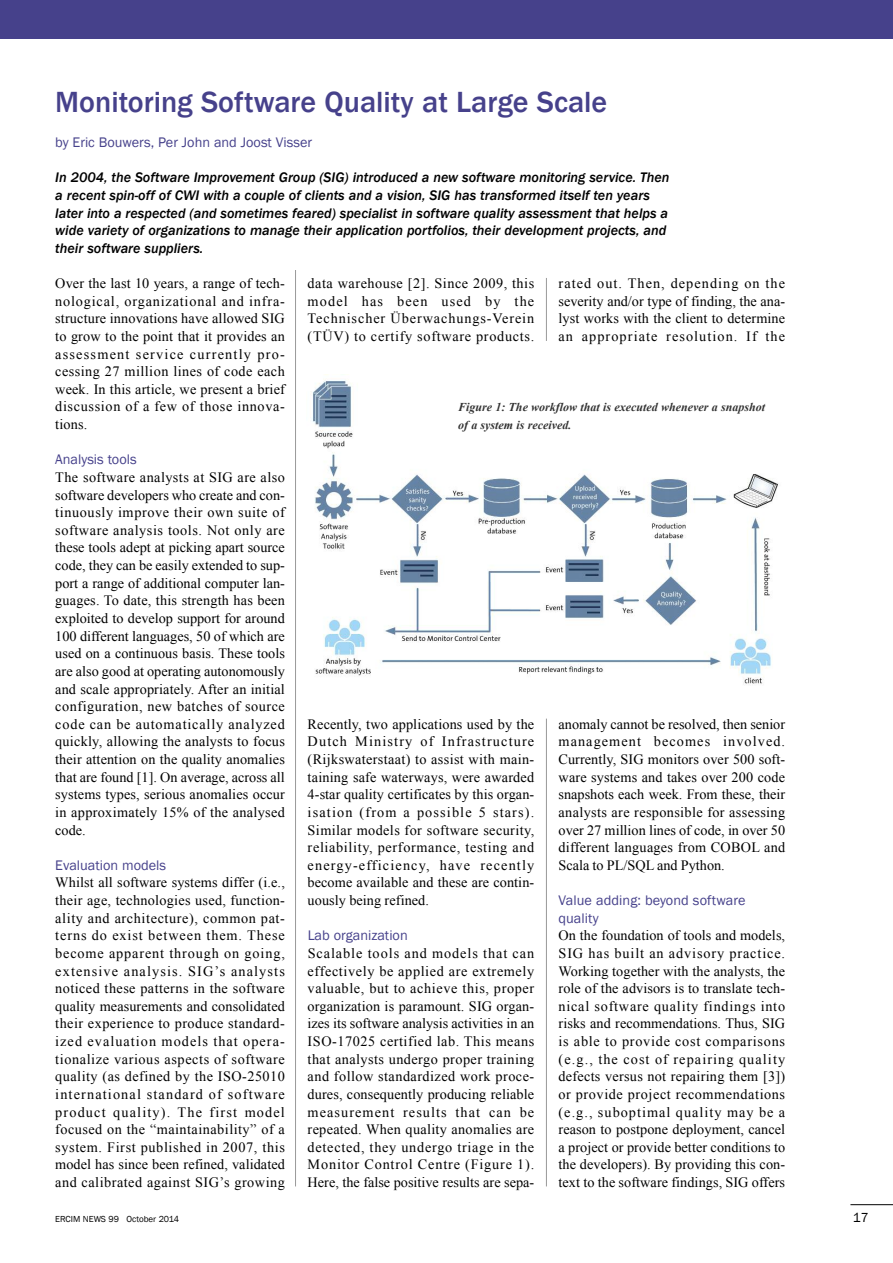
<style>
.page{position:relative;width:893px;height:1263px;background:#fff}
.page>*{position:absolute;margin:0;border:0;box-sizing:border-box;transform-origin:0 0}
.t1{font:500 30px "Franklin Gothic";color:#46418b}
.t2{font:14.25px/17.5px "Times New Roman";letter-spacing:.01em;color:#000;text-align:justify}
.t3{font:italic 500 14.25px/17.5px "Franklin Gothic";color:#000}
.t4{font:14.25px/17.5px "Franklin Gothic";color:#46418b}
.t5{font:13.5px "Franklin Gothic";color:#000}
.t6{font:italic 700 12px/17.7px "Times New Roman";color:#333}
.t7{font:9px "Franklin Gothic";color:#000}
</style>
<div class="page">
<hr style="left:295px;top:260px;width:1px;height:926px;background:#999">
<hr style="left:546px;top:719px;width:1px;height:467px;background:#999">
<hr style="left:546px;top:278px;width:1px;height:63px;background:#999">
<hr style="left:850px;top:1204px;width:43px;height:1px;background:#000">
<div style="left:0;top:0;width:893px;height:38px;background:#46418b"></div>
<img style="left:312px;top:374px;width:467px;height:310px">
<div style="left:458px;top:394px;width:311px;height:70px;background:#fff"></div>
<h1 class="t1" style="left:55px;top:84px;width:553px">Monitoring Software Quality at Large Scale</h1>
<p class="t4" style="left:55px;top:133px;width:258px">by Eric Bouwers, Per John and Joost Visser</p>
<p class="t3" style="left:55px;top:169px;width:616px">In 2004, the Software Improvement Group (SIG) introduced a new software monitoring service. Then a recent spin-off of CWI with a couple of clients and a vision, SIG has transformed itself ten years later into a respected (and sometimes feared) specialist in software quality assessment that helps a wide variety of organizations to manage their application portfolios, their development projects, and their software suppliers.</p>
<p class="t2" style="left:559px;top:274px;width:228px">rated out. Then, depending on the severity and/or type of finding, the ana&shy;lyst works with the client to determine an appropriate resolution. If the</p>
<p class="t2" style="left:308px;top:274px;width:228px">data warehouse [2]. Since 2009, this model has been used by the Technischer Überwachungs-Verein (TÜV) to certify software products.</p>
<p class="t2" style="left:55px;top:274px;width:231px">Over the last 10 years, a range of tech&shy;nological, organizational and infra&shy;structure innovations have allowed SIG to grow to the point that it provides an assessment service currently pro&shy;cessing 27 million lines of code each week. In this article, we present a brief discussion of a few of those innova&shy;tions.</p>
<p class="t4" style="left:55px;top:451px;width:83px">Analysis tools</p>
<p class="t2" style="left:55px;top:468px;width:231px">The software analysts at SIG are also software developers who create and con&shy;tinuously improve their own suite of software analysis tools. Not only are these tools adept at picking apart source code, they can be easily extended to sup&shy;port a range of additional computer lan&shy;guages. To date, this strength has been exploited to develop support for around 100 different languages, 50 of which are used on a continuous basis. These tools are also good at operating autonomously and scale appropriately. After an initial configuration, new batches of source code can be automatically analyzed quickly, allowing the analysts to focus their attention on the quality anomalies that are found [1]. On average, across all systems types, serious anomalies occur in approximately 15% of the analysed code.</p>
<p class="t4" style="left:55px;top:856px;width:112px">Evaluation models</p>
<p class="t2" style="left:55px;top:874px;width:231px">Whilst all software systems differ (i.e., their age, technologies used, function&shy;ality and architecture), common pat&shy;terns do exist between them. These become apparent through on going, extensive analysis. SIG’s analysts noticed these patterns in the software quality measurements and consolidated their experience to produce standard&shy;ized evaluation models that opera&shy;tionalize various aspects of software quality (as defined by the ISO-25010 international standard of software product quality). The first model focused on the “maintainability” of a system. First published in 2007, this model has since been refined, validated and calibrated against SIG’s growing</p>
<p class="t6" style="left:458px;top:399px;width:309px">Figure 1: The workflow that is executed whenever a snapshot of a system is received.</p>
<p class="t2" style="left:308px;top:715px;width:228px">Recently, two applications used by the Dutch Ministry of Infrastructure (Rijkswaterstaat) to assist with main&shy;taining safe waterways, were awarded 4-star quality certificates by this organ&shy;isation (from a possible 5 stars).<br>Similar models for software security, reliability, performance, testing and energy-efficiency, have recently become available and these are contin&shy;uously being refined.</p>
<p class="t4" style="left:308px;top:926px;width:102px">Lab organization</p>
<p class="t2" style="left:308px;top:944px;width:228px">Scalable tools and models that can effectively be applied are extremely valuable, but to achieve this, proper organization is paramount. SIG organ&shy;izes its software analysis activities in an ISO-17025 certified lab. This means that analysts undergo proper training and follow standardized work proce&shy;dures, consequently producing reliable measurement results that can be repeated. When quality anomalies are detected, they undergo triage in the Monitor Control Centre (Figure 1).<br>Here, the false positive results are sepa-</p>
<p class="t2" style="left:559px;top:715px;width:228px">anomaly cannot be resolved, then senior management becomes involved.<br>Currently, SIG monitors over 500 soft&shy;ware systems and takes over 200 code snapshots each week. From these, their analysts are responsible for assessing over 27 million lines of code, in over 50 different languages from COBOL and Scala to PL/SQL and Python.</p>
<p class="t4" style="left:559px;top:891px;width:189px">Value adding: beyond software quality</p>
<p class="t2" style="left:559px;top:927px;width:228px">On the foundation of tools and models, SIG has built an advisory practice.<br>Working together with the analysts, the role of the advisors is to translate tech&shy;nical software quality findings into risks and recommendations. Thus, SIG is able to provide cost comparisons (e.g., the cost of repairing quality defects versus not repairing them [3]) or provide project recommendations (e.g., suboptimal quality may be a reason to postpone deployment, cancel a project or provide better conditions to the developers). By providing this con&shy;text to the software findings, SIG offers</p>
<p class="t7" style="left:55px;top:1214px;width:125px">ERCIM NEWS 99 October 2014</p>
<p class="t5" style="left:853px;top:1210px;width:17px">17</p>
</div>
